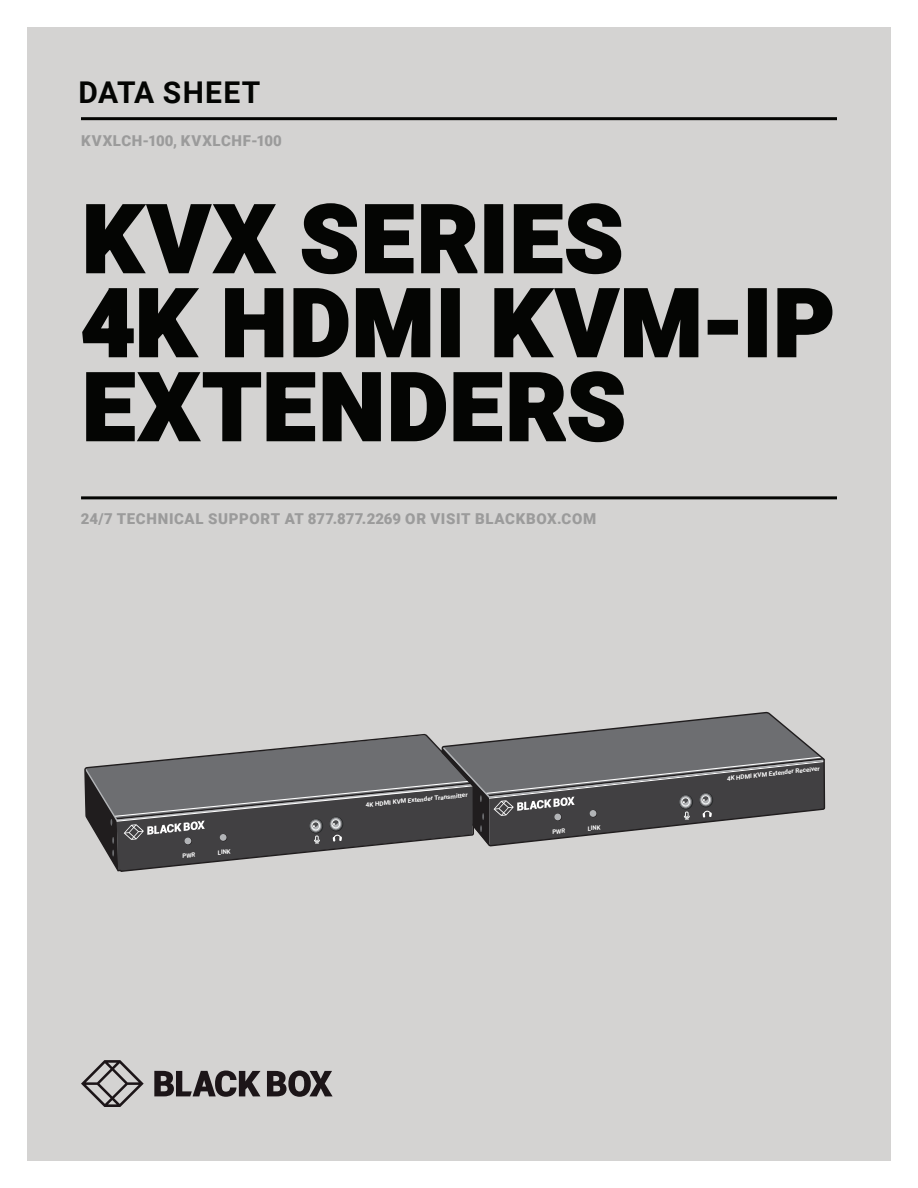
<style>
.page{position:relative;width:918px;height:1188px;background:#fff}
.page>*{position:absolute;margin:0;border:0;box-sizing:border-box;transform-origin:0 0}
.t1{font:900 93px/84px "Roboto";letter-spacing:.03em;color:#040503}
.t2{font:700 30px "Roboto";letter-spacing:.04em;color:#040503}
.t3{font:900 15px "Roboto";letter-spacing:.04em;color:#9b9b9b}
.t4{font:700 6.15px "Roboto";color:#fff}
.t5{font:700 6.15px "Roboto";color:#fff;scale:1.04 1}
</style>
<div class="page">
<div style="left:27px;top:27px;width:864px;height:1134px;background:#d4d3d2"></div>
<hr style="left:81px;top:117px;width:756px;height:3px;background:#040503">
<hr style="left:81px;top:496px;width:756px;height:3px;background:#040503">
<svg style="left:86px;top:204px;width:191px;height:70px"></svg>
<svg style="left:301px;top:203px;width:177px;height:72px"></svg>
<div style="left:484px;top:204px;width:19px;height:69px;border:3px solid #040503"></div>
<svg style="left:513px;top:203px;width:109px;height:72px"></svg>
<svg style="left:82px;top:288px;width:117px;height:70px"></svg>
<svg style="left:225px;top:288px;width:59px;height:70px"></svg>
<svg style="left:293px;top:288px;width:138px;height:70px"></svg>
<div style="left:441px;top:288px;width:19px;height:69px;border:3px solid #040503"></div>
<svg style="left:494px;top:288px;width:205px;height:70px"></svg>
<div style="left:708px;top:320px;width:30px;height:15px;border:3px solid #040503"></div>
<div style="left:748px;top:288px;width:19px;height:69px;border:3px solid #040503"></div>
<svg style="left:777px;top:288px;width:56px;height:70px"></svg>
<svg style="left:86px;top:372px;width:295px;height:70px"></svg>
<svg style="left:391px;top:371px;width:233px;height:72px"></svg>
<svg style="left:81px;top:1060px;width:63px;height:47px"></svg>
<svg style="left:267px;top:1071px;width:66px;height:26px"></svg>
<svg style="left:154px;top:1071px;width:107px;height:26px"></svg>
<svg style="left:84px;top:713px;width:741px;height:158px"></svg>
<h2 class="t2" style="left:79px;top:72px;width:184px">DATA SHEET</h2>
<p class="t3" style="left:81px;top:130px;width:202px">KVXLCH-100, KVXLCHF-100</p>
<h1 class="t1" style="left:81px;top:193px;width:755px">KVX SERIES<br>4K HDMI KVM-IP<br>EXTENDERS</h1>
<p class="t3" style="left:81px;top:508px;width:517px">24/7 TECHNICAL SUPPORT AT 877.877.2269 OR VISIT BLACKBOX.COM</p>
<p class="t4" style="left:217px;top:848px;width:15px;rotate:-6deg">LINK</p>
<p class="t5" style="left:365px;top:801px;width:100px;rotate:-6deg">4K HDMI KVM Extender Transmitter</p>
<p class="t4" style="left:587px;top:824px;width:15px;rotate:-6deg">LINK</p>
<p class="t4" style="left:726px;top:774px;width:95px;rotate:-6deg">4K HDMI KVM Extender Receiver</p>
</div>
